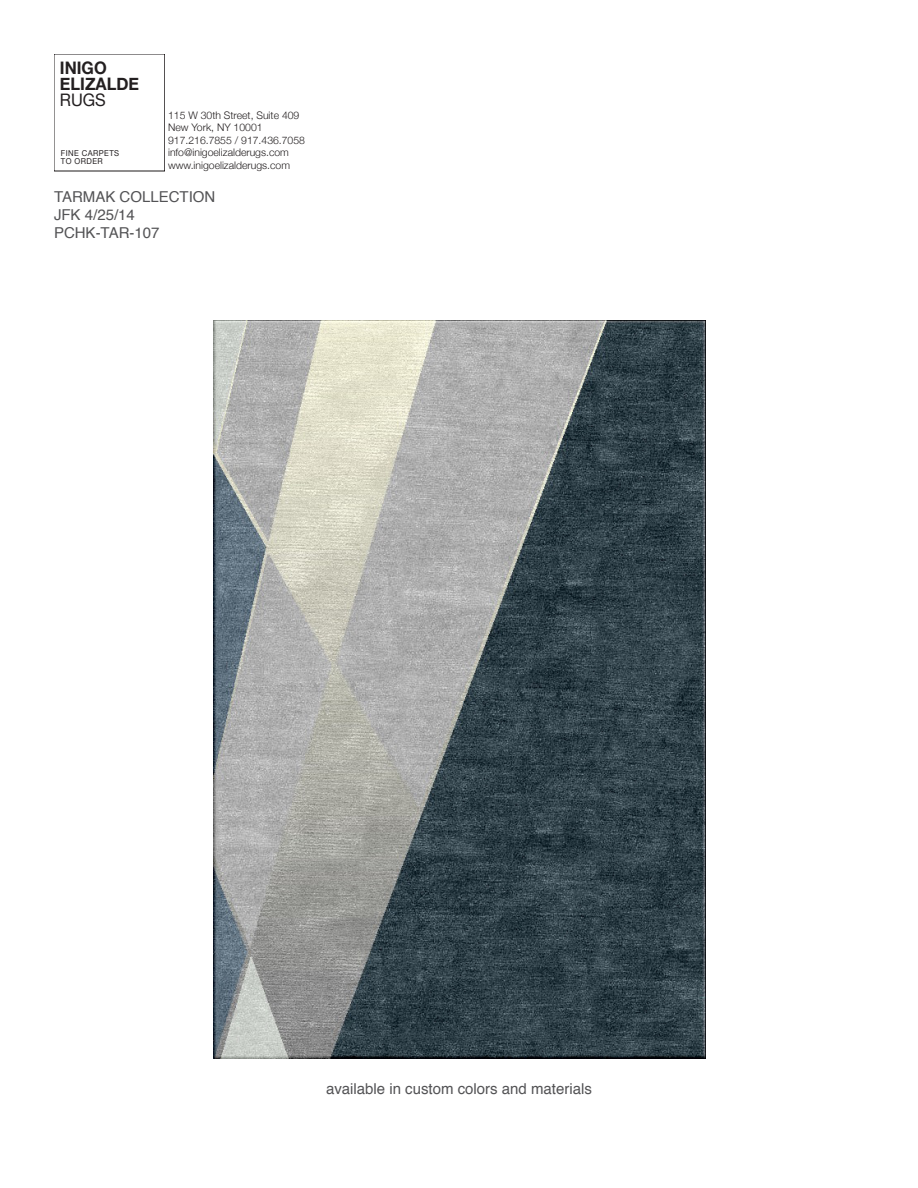
<style>
.page{position:relative;width:918px;height:1188px;background:#fff}
.page>*{position:absolute;margin:0;border:0;box-sizing:border-box;transform-origin:0 0}
.t1{font:700 17.25px/16px "Helvetica Neue";color:#231f20;scale:.95 1}
.t2{font:15px "Helvetica";color:#535355}
.t3{font:300 10.5px/12.6px "Helvetica Neue";color:#231f20}
.t4{font:8.1px/8.1px "Helvetica Neue";letter-spacing:.055em;color:#231f20;scale:.95 1}
.s1{font-weight:400}
</style>
<div class="page">
<img style="left:214px;top:321px;width:491px;height:737px">
<p class="t1" style="left:60px;top:59px;width:85px">INIGO<br>ELIZALDE<br><span class="s1">RUGS</span></p>
<p class="t3" style="left:168px;top:108px;width:138px">115 W 30th Street, Suite 409<br>New York, NY 10001<br>917.216.7855 / 917.436.7058 info@inigoelizalderugs.com www.inigoelizalderugs.com</p>
<p class="t2" style="left:54px;top:185px;width:163px">TARMAK COLLECTION</p>
<p class="t2" style="left:54px;top:203px;width:82px">JFK 4/25/14</p>
<p class="t2" style="left:54px;top:221px;width:107px">PCHK-TAR-107</p>
<p class="t4" style="left:61px;top:148px;width:63px">FINE CARPETS<br>TO ORDER</p>
<p class="t2" style="left:326px;top:1077px;width:267px">available in custom colors and materials</p>
</div>
